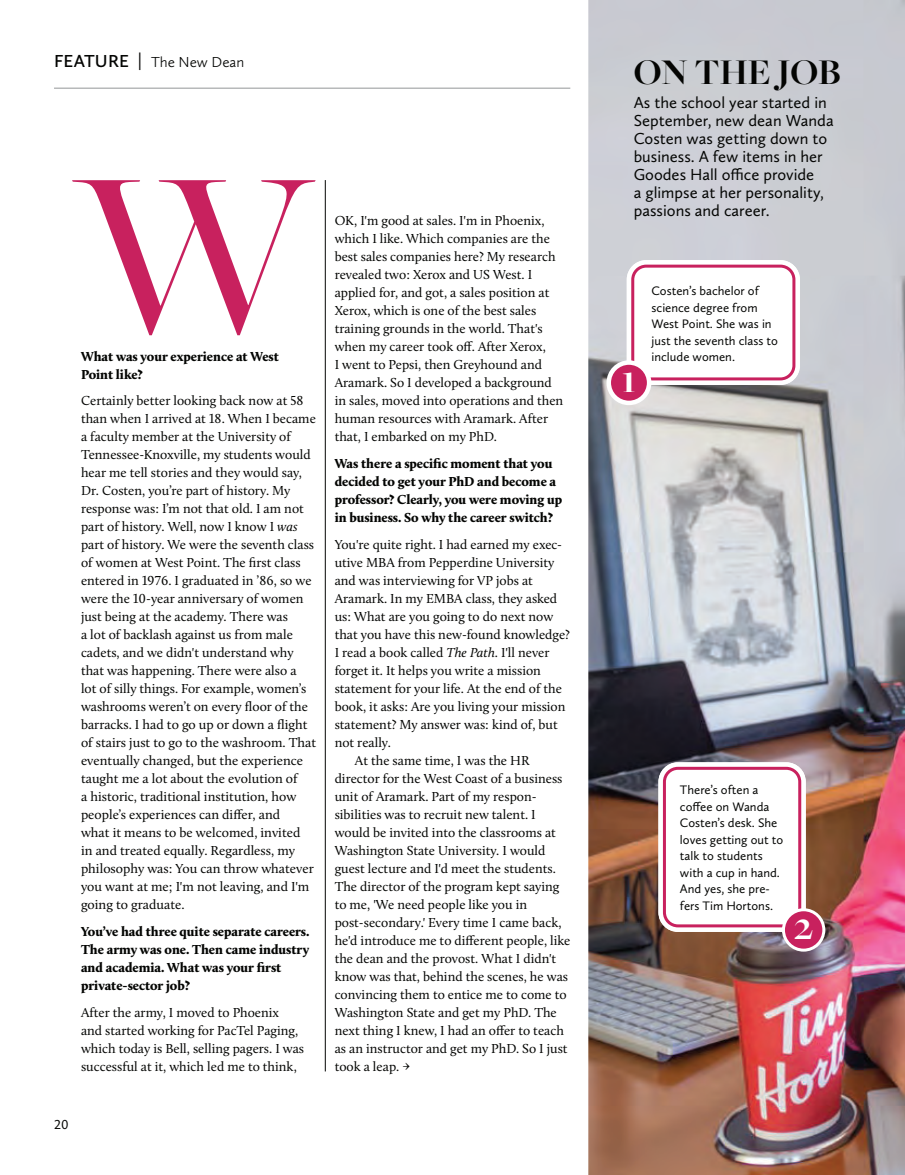
<style>
.page{position:relative;width:905px;height:1175px;background:#fff}
.page>*{position:absolute;margin:0;border:0;box-sizing:border-box;transform-origin:0 0}
.t1{font:500 242.25px "Freight Big Pro";color:#c8215e}
.t2{font:700 40.05px "Freight Big Pro";color:#fff}
.t3{font:700 37.5px "Freight Big Pro";color:#040503}
.t4{font:16.5px/18px "Calluna Sans";color:#040503}
.t5{font:300 15px "Calluna Sans";color:#040503}
.t6{font:13.5px/18px "Calluna";color:#040503}
.t7{font:900 13.5px/18px "Calluna";letter-spacing:-.005em;color:#040503}
.t8{font:13.5px "Calluna Sans";color:#040503}
.t9{font:12.75px/16.5px "Calluna Sans";color:#040503}
.s1{font-weight:600;font-size:18px}
.s2{font-family:"Calluna";font-weight:400;font-size:18px}
.s3{font-style:italic}
.s4{font-weight:300}
</style>
<div class="page">
<img style="left:588px;top:0;width:316px;height:1174px">
<hr style="left:325px;top:180px;width:1px;height:891px;background:#040503">
<img style="left:658px;top:762px;width:147px;height:170px">
<svg style="left:661px;top:765px;width:141px;height:163px"></svg>
<div style="left:783px;top:909px;width:40px;height:41px;background:#c8215e;border-radius:50%"></div>
<div style="left:782px;top:908px;width:43px;height:43px;border:3px solid #fff;border-radius:50%"></div>
<img style="left:626px;top:260px;width:173px;height:125px">
<svg style="left:629px;top:263px;width:167px;height:119px"></svg>
<svg style="left:608px;top:362px;width:41px;height:41px"></svg>
<div style="left:606px;top:360px;width:45px;height:45px;border:4px solid #fff;border-radius:50%"></div>
<hr style="left:54px;top:88px;width:516px;height:1px;background:#939698">
<p class="t5" style="left:54px;top:56px;width:192px"><span class="s1">FEATURE</span> <span class="s2">|</span> The New Dean</p>
<h1 class="t1" style="left:74px;top:106px;width:241px">W</h1>
<p class="t7" style="left:81px;top:349px;width:199px">What was your experience at West<br>Point like?</p>
<p class="t6" style="left:81px;top:393px;width:237px">Certainly better looking back now at 58 than when I arrived at 18. When I became a faculty member at the University of Tennessee-Knoxville, my students would hear me tell stories and they would say, Dr. Costen, you’re part of history. My response was: I’m not that old. I am not part of history. Well, now I know I <span class="s3">was </span>part of history. We were the seventh class of women at West Point. The first class entered in 1976. I graduated in ’86, so we were the 10-year anniversary of women just being at the academy. There was<br>a lot of backlash against us from male cadets, and we didn't understand why that was happening. There were also a<br>lot of silly things. For example, women’s washrooms weren’t on every floor of the barracks. I had to go up or down a flight of stairs just to go to the washroom. That eventually changed, but the experience taught me a lot about the evolution of<br>a historic, traditional institution, how people’s experiences can differ, and<br>what it means to be welcomed, invited<br>in and treated equally. Regardless, my philosophy was: You can throw whatever you want at me; I'm not leaving, and I'm going to graduate.</p>
<p class="t7" style="left:81px;top:923px;width:230px">You’ve had three quite separate careers.<br>The army was one. Then came industry and academia. What was your first private-sector job?</p>
<p class="t6" style="left:81px;top:1005px;width:225px">After the army, I moved to Phoenix<br>and started working for PacTel Paging, which today is Bell, selling pagers. I was successful at it, which led me to think,</p>
<p class="t8" style="left:54px;top:1119px;width:16px">20</p>
<p class="t6" style="left:335px;top:213px;width:230px">OK, I'm good at sales. I'm in Phoenix, which I like. Which companies are the best sales companies here? My research revealed two: Xerox and US West. I applied for, and got, a sales position at Xerox, which is one of the best sales training grounds in the world. That's when my career took off. After Xerox,<br>I went to Pepsi, then Greyhound and Aramark. So I developed a background in sales, moved into operations and then human resources with Aramark. After that, I embarked on my PhD.</p>
<p class="t7" style="left:335px;top:455px;width:229px">Was there a specific moment that you decided to get your PhD and become a professor? Clearly, you were moving up in business. So why the career switch?</p>
<p class="t6" style="left:335px;top:536px;width:229px">You're quite right. I had earned my exec-</p>
<p class="t6" style="left:335px;top:554px;width:221px">utive MBA from Pepperdine University</p>
<p class="t6" style="left:335px;top:572px;width:200px">and was interviewing for VP jobs at</p>
<p class="t6" style="left:335px;top:590px;width:224px">Aramark. In my EMBA class, they asked</p>
<p class="t6" style="left:335px;top:608px;width:220px">us: What are you going to do next now</p>
<p class="t6" style="left:335px;top:626px;width:237px">that you have this new-found knowledge?</p>
<p class="t6" style="left:335px;top:644px;width:216px">I read a book called <span class="s3">The Path</span>. I'll never</p>
<p class="t6" style="left:335px;top:662px;width:208px">forget it. It helps you write a mission</p>
<p class="t6" style="left:335px;top:680px;width:229px">statement for your life. At the end of the</p>
<p class="t6" style="left:335px;top:698px;width:232px">book, it asks: Are you living your mission</p>
<p class="t6" style="left:335px;top:716px;width:225px">statement? My answer was: kind of, but</p>
<p class="t6" style="left:335px;top:734px;width:58px">not really.</p>
<p class="t6" style="left:355px;top:752px;width:176px">At the same time, I was the HR</p>
<p class="t6" style="left:335px;top:770px;width:229px">director for the West Coast of a business</p>
<p class="t6" style="left:335px;top:788px;width:203px">unit of Aramark. Part of my respon-</p>
<p class="t6" style="left:335px;top:806px;width:202px">sibilities was to recruit new talent. I</p>
<p class="t6" style="left:335px;top:824px;width:223px">would be invited into the classrooms at</p>
<p class="t6" style="left:335px;top:842px;width:212px">Washington State University. I would</p>
<p class="t6" style="left:335px;top:860px;width:223px">guest lecture and I'd meet the students.</p>
<p class="t6" style="left:335px;top:878px;width:226px">The director of the program kept saying</p>
<p class="t6" style="left:335px;top:896px;width:194px">to me, 'We need people like you in</p>
<p class="t6" style="left:335px;top:914px;width:228px">post-secondary.' Every time I came back,</p>
<p class="t6" style="left:335px;top:932px;width:237px">he'd introduce me to different people, like</p>
<p class="t6" style="left:335px;top:950px;width:223px">the dean and the provost. What I didn't</p>
<p class="t6" style="left:335px;top:968px;width:235px">know was that, behind the scenes, he was</p>
<p class="t6" style="left:335px;top:986px;width:233px">convincing them to entice me to come to</p>
<p class="t6" style="left:335px;top:1004px;width:224px">Washington State and get my PhD. The</p>
<p class="t6" style="left:335px;top:1022px;width:231px">next thing I knew, I had an offer to teach</p>
<p class="t6" style="left:335px;top:1040px;width:234px">as an instructor and get my PhD. So I just</p>
<p class="t6" style="left:335px;top:1058px;width:77px">took a leap. <span class="s4">→</span></p>
<h3 class="t3" style="left:633px;top:47px;width:209px">ON THE JOB</h3>
<p class="t4" style="left:633px;top:95px;width:201px">As the school year started in<br>September, new dean Wanda<br>Costen was getting down to business. A few items in her<br>Goodes Hall office provide<br>a glimpse at her personality, passions and career.</p>
<h2 class="t2" style="left:622px;top:352px;width:16px">1</h2>
<p class="t9" style="left:651px;top:284px;width:128px">Costen’s bachelor of science degree from<br>West Point. She was in just the seventh class to include women.</p>
<p class="t9" style="left:680px;top:782px;width:105px">There’s often a coffee on Wanda<br>Costen’s desk. She loves getting out to talk to students with a cup in hand.<br>And yes, she pre&shy;fers Tim Hortons.</p>
<h2 class="t2" style="left:794px;top:899px;width:20px">2</h2>
</div>
